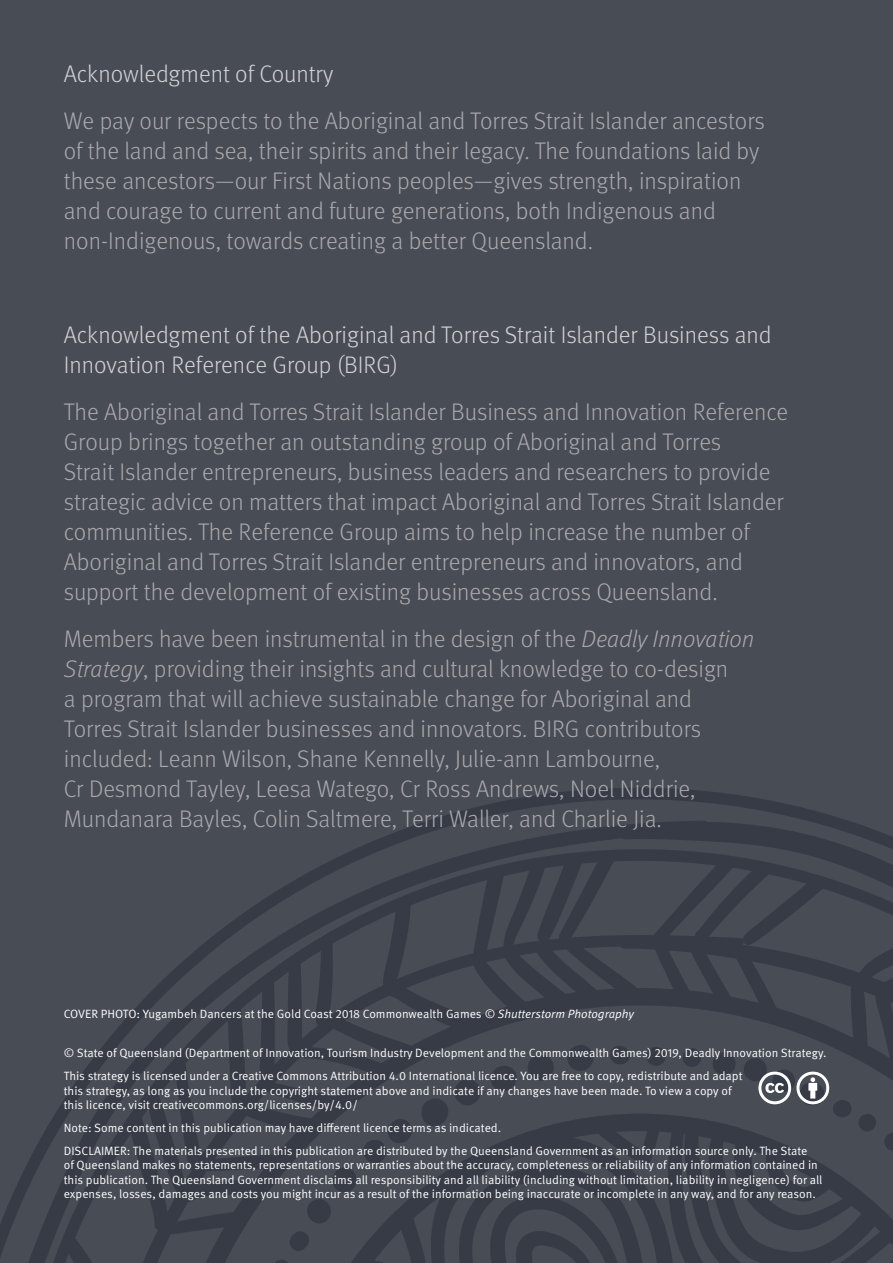
<style>
.page{position:relative;width:893px;height:1263px;background:#474c55}
.page>*{position:absolute;margin:0;border:0;box-sizing:border-box;transform-origin:0 0}
.t1{font:300 24px/30px "Meta Pro";color:#a7a9ac}
.t2{font:300 24px/30px "Meta Pro";color:#d1d3d4}
.t3{font:12px/14.4px "Meta Pro Norm";color:#fff}
.s1{font-style:italic}
.s2{font-family:"Meta Pro Norm Ita"}
</style>
<div class="page">
<svg style="left:432px;top:788px;width:412px;height:32px"></svg>
<svg style="left:0;top:820px;width:893px;height:443px"></svg>
<svg style="left:272px;top:1045px;width:621px;height:218px"></svg>
<p class="t2" style="left:64px;top:57px;width:271px">Acknowledgment of Country</p>
<p class="t1" style="left:64px;top:104px;width:703px">We pay our respects to the Aboriginal and Torres Strait Islander ancestors of the land and sea, their spirits and their legacy. The foundations laid by these ancestors—our First Nations peoples—gives strength, inspiration and courage to current and future generations, both Indigenous and non‑Indigenous, towards creating a better Queensland.</p>
<p class="t2" style="left:64px;top:318px;width:709px">Acknowledgment of the Aboriginal and Torres Strait Islander Business and<br>Innovation Reference Group (BIRG)</p>
<p class="t1" style="left:64px;top:395px;width:726px">The Aboriginal and Torres Strait Islander Business and Innovation Reference Group brings together an outstanding group of Aboriginal and Torres<br>Strait Islander entrepreneurs, business leaders and researchers to provide strategic advice on matters that impact Aboriginal and Torres Strait Islander communities. The Reference Group aims to help increase the number of Aboriginal and Torres Strait Islander entrepreneurs and innovators, and support the development of existing businesses across Queensland.</p>
<p class="t1" style="left:64px;top:622px;width:692px">Members have been instrumental in the design of the <span class="s1">Deadly Innovation Strategy</span>, providing their insights and cultural knowledge to co‑design<br>a program that will achieve sustainable change for Aboriginal and Torres Strait Islander businesses and innovators. BIRG contributors included: Leann Wilson, Shane Kennelly, Julie-ann Lambourne,<br>Cr Desmond Tayley, Leesa Watego, Cr Ross Andrews, Noel Niddrie, Mundanara Bayles, Colin Saltmere, Terri Waller, and Charlie Jia.</p>
<p class="t3" style="left:64px;top:1006px;width:572px">COVER PHOTO: Yugambeh Dancers at the Gold Coast 2018 Commonwealth Games <span class="s2">© Shutterstorm Photography</span></p>
<p class="t3" style="left:64px;top:1041px;width:764px;line-height:23px">© State of Queensland (Department of Innovation, Tourism Industry Development and the Commonwealth Games) 2019, Deadly Innovation Strategy.<br>This strategy is licensed under a Creative Commons Attribution 4.0 International licence. You are free to copy, redistribute and adapt</p>
<p class="t3" style="left:64px;top:1082px;width:669px">this strategy, as long as you include the copyright statement above and indicate if any changes have been made. To view a copy of this licence, visit creativecommons.org/licenses/by/4.0/</p>
<p class="t3" style="left:64px;top:1115px;width:745px;line-height:23px">Note: Some content in this publication may have different licence terms as indicated.<br>DISCLAIMER: The materials presented in this publication are distributed by the Queensland Government as an information source only. The State</p>
<p class="t3" style="left:64px;top:1157px;width:760px">of Queensland makes no statements, representations or warranties about the accuracy, completeness or reliability of any information contained in this publication. The Queensland Government disclaims all responsibility and all liability (including without limitation, liability in negligence) for all expenses, losses, damages and costs you might incur as a result of the information being inaccurate or incomplete in any way, and for any reason.</p>
</div>
